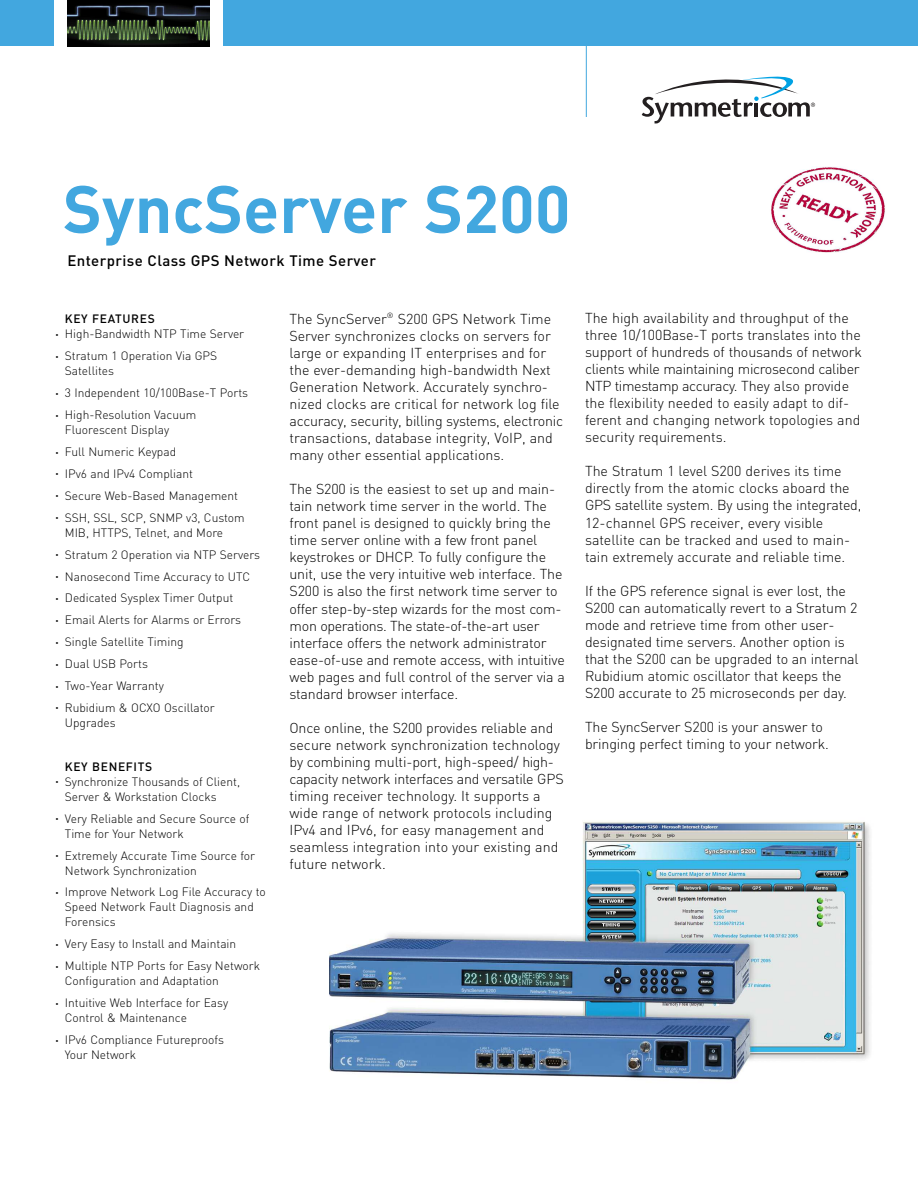
<style>
.page{position:relative;width:918px;height:1188px;background:#fff}
.page>*{position:absolute;margin:0;border:0;box-sizing:border-box;transform-origin:0 0}
.t1{font:700 66px "DIN";color:#42a7df}
.t2{font:500 15px "DIN";letter-spacing:.025em;color:#000}
.t3{font:300 14.25px/17.1px "DIN";letter-spacing:-.01em;color:#000}
.t4{font:300 12px/15px "DIN";color:#000}
.t5{font:500 12px "DIN";letter-spacing:.055em;color:#000}
.s1{font-size:6px}
</style>
<div class="page">
<img style="left:329px;top:821px;width:541px;height:259px">
<div style="left:223px;top:0;width:695px;height:46px;background:#42a7df"></div>
<hr style="left:586px;top:34px;width:1px;height:83px;background:#42a7df">
<svg style="left:642px;top:77px;width:173px;height:46px"></svg>
<hr style="left:755px;top:103px;width:3px;height:14px;background:#231f20">
<img style="left:68px;top:0;width:141px;height:46px">
<div style="left:0;top:0;width:54px;height:46px;background:#42a7df"></div>
<img style="left:771px;top:166px;width:114px;height:87px">
<h1 class="t1" style="left:63px;top:172px;width:509px">SyncServer S200</h1>
<p class="t2" style="left:68px;top:252px;width:310px">Enterprise Class GPS Network Time Server</p>
<p class="t5" style="left:65px;top:312px;width:91px">KEY FEATURES</p>
<p class="t4" style="left:56px;top:327px;width:190px"><span class="s1">•</span> High-Bandwidth NTP Time Server</p>
<p class="t4" style="left:65px;top:349px;width:154px;text-indent:-9px"><span class="s1">•</span> Stratum 1 Operation Via GPS<br>Satellites</p>
<p class="t4" style="left:56px;top:386px;width:194px"><span class="s1">•</span> 3 Independent 10/100Base-T Ports</p>
<p class="t4" style="left:65px;top:408px;width:133px;text-indent:-9px"><span class="s1">•</span> High-Resolution Vacuum<br>Fluorescent Display</p>
<p class="t4" style="left:56px;top:444px;width:122px"><span class="s1">•</span> Full Numeric Keypad</p>
<p class="t4" style="left:56px;top:466px;width:139px"><span class="s1">•</span> IPv6 and IPv4 Compliant</p>
<p class="t4" style="left:56px;top:488px;width:184px"><span class="s1">•</span> Secure Web-Based Management</p>
<p class="t4" style="left:65px;top:510px;width:181px;text-indent:-9px"><span class="s1">•</span> SSH, SSL, SCP, SNMP v3, Custom<br>MIB, HTTPS, Telnet, and More</p>
<p class="t4" style="left:56px;top:547px;width:206px"><span class="s1">•</span> Stratum 2 Operation via NTP Servers</p>
<p class="t4" style="left:56px;top:569px;width:196px"><span class="s1">•</span> Nanosecond Time Accuracy to UTC</p>
<p class="t4" style="left:56px;top:591px;width:179px"><span class="s1">•</span> Dedicated Sysplex Timer Output</p>
<p class="t4" style="left:56px;top:613px;width:187px"><span class="s1">•</span> Email Alerts for Alarms or Errors</p>
<p class="t4" style="left:56px;top:635px;width:130px"><span class="s1">•</span> Single Satellite Timing</p>
<p class="t4" style="left:56px;top:657px;width:94px"><span class="s1">•</span> Dual USB Ports</p>
<p class="t4" style="left:56px;top:678px;width:110px"><span class="s1">•</span> Two-Year Warranty</p>
<p class="t4" style="left:65px;top:700px;width:151px;text-indent:-9px"><span class="s1">•</span> Rubidium &amp; OCXO Oscillator<br>Upgrades</p>
<p class="t5" style="left:65px;top:760px;width:89px">KEY BENEFITS</p>
<p class="t4" style="left:65px;top:774px;width:177px;text-indent:-9px"><span class="s1">•</span> Synchronize Thousands of Client,<br>Server &amp; Workstation Clocks</p>
<p class="t4" style="left:65px;top:811px;width:186px;text-indent:-9px"><span class="s1">•</span> Very Reliable and Secure Source of<br>Time for Your Network</p>
<p class="t4" style="left:65px;top:848px;width:192px;text-indent:-9px"><span class="s1">•</span> Extremely Accurate Time Source for<br>Network Synchronization</p>
<p class="t4" style="left:65px;top:885px;width:202px;text-indent:-9px"><span class="s1">•</span> Improve Network Log File Accuracy to<br>Speed Network Fault Diagnosis and<br>Forensics</p>
<p class="t4" style="left:56px;top:937px;width:182px"><span class="s1">•</span> Very Easy to Install and Maintain</p>
<p class="t4" style="left:65px;top:959px;width:197px;text-indent:-9px"><span class="s1">•</span> Multiple NTP Ports for Easy Network<br>Configuration and Adaptation</p>
<p class="t4" style="left:65px;top:996px;width:165px;text-indent:-9px"><span class="s1">•</span> Intuitive Web Interface for Easy<br>Control &amp; Maintenance</p>
<p class="t4" style="left:65px;top:1032px;width:161px;text-indent:-9px"><span class="s1">•</span> IPv6 Compliance Futureproofs<br>Your Network</p>
<p class="t3" style="left:290px;top:310px;width:275px">The SyncServer<sup>®</sup> S200 GPS Network Time Server synchronizes clocks on servers for large or expanding IT enterprises and for the ever-demanding high-bandwidth Next Generation Network. Accurately synchro&shy;nized clocks are critical for network log file accuracy, security, billing systems, electronic transactions, database integrity, VoIP, and many other essential applications.</p>
<p class="t3" style="left:289px;top:481px;width:277px">The S200 is the easiest to set up and main&shy;tain network time server in the world. The front panel is designed to quickly bring the time server online with a few front panel keystrokes or DHCP. To fully configure the unit, use the very intuitive web interface. The S200 is also the first network time server to offer step-by-step wizards for the most com&shy;mon operations. The state-of-the-art user interface offers the network administrator ease-of-use and remote access, with intuitive web pages and full control of the server via a standard browser interface.</p>
<p class="t3" style="left:289px;top:719px;width:276px">Once online, the S200 provides reliable and secure network synchronization technology by combining multi-port, high-speed/ high&shy;capacity network interfaces and versatile GPS timing receiver technology. It supports a wide range of network protocols including IPv4 and IPv6, for easy management and seamless integration into your existing and future network.</p>
<p class="t3" style="left:585px;top:309px;width:278px">The high availability and throughput of the three 10/100Base-T ports translates into the support of hundreds of thousands of network clients while maintaining microsecond caliber NTP timestamp accuracy. They also provide the flexibility needed to easily adapt to dif&shy;ferent and changing network topologies and security requirements.</p>
<p class="t3" style="left:585px;top:463px;width:278px">The Stratum 1 level S200 derives its time directly from the atomic clocks aboard the GPS satellite system. By using the integrated, 12-channel GPS receiver, every visible satellite can be tracked and used to main&shy;tain extremely accurate and reliable time.</p>
<p class="t3" style="left:585px;top:582px;width:275px">If the GPS reference signal is ever lost, the S200 can automatically revert to a Stratum 2 mode and retrieve time from other user&shy;designated time servers. Another option is that the S200 can be upgraded to an internal Rubidium atomic oscillator that keeps the S200 accurate to 25 microseconds per day.</p>
<p class="t3" style="left:585px;top:719px;width:245px">The SyncServer S200 is your answer to bringing perfect timing to your network.</p>
</div>
